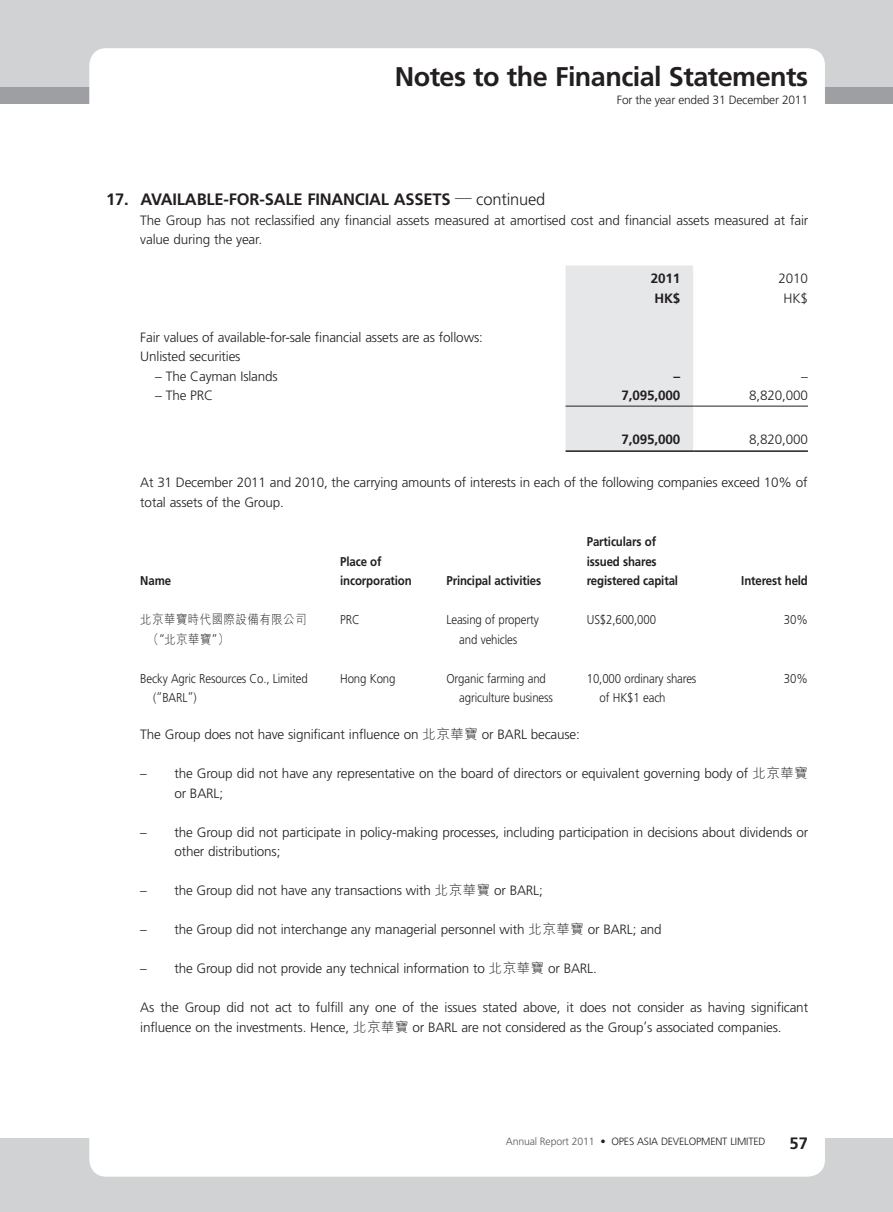
<style>
.page{position:relative;width:893px;height:1212px;background:#fff}
.page>*{position:absolute;margin:0;border:0;box-sizing:border-box;transform-origin:0 0}
.t1{font:700 27px "Frutiger LT Std";letter-spacing:-.02em;color:#231f20}
.Heading_1{font:700 16.5px "Frutiger LT Std";letter-spacing:-.01em;color:#231f20}
.Body_Text{font:300 13.5px/19.5px "Frutiger LT Std";letter-spacing:-.01em;color:#231f20}
.Body_Text-2{font:700 13.5px "Frutiger LT Std";letter-spacing:-.01em;color:#231f20}
.Body_Text-3{font:300 12.75px/19.5px "Frutiger LT Std";letter-spacing:-.01em;color:#231f20;scale:.9 1}
.Body_Text-4{font:700 12.75px "Frutiger LT Std";letter-spacing:-.01em;color:#231f20;scale:.9 1}
.Body_Text-5{font:300 12.75px/19.5px "M Hei HK";letter-spacing:.04em;color:#231f20;scale:.9 1}
.t2{font:300 12px "Frutiger LT Std";letter-spacing:-.02em;color:#231f20}
.t3{font:300 10.5px "Frutiger LT Std";letter-spacing:-.015em;color:#231f20}
.s1{font-family:"M Hei HK";font-weight:300}
.s2{font-weight:300}
.s3{font-family:"Frutiger LT Std"}
.s4{font-family:"M Hei HK"}
.s5{color:#57585a}
</style>
<div class="page">
<div style="left:0;top:86px;width:893px;height:17px;background:#9d9fa2"></div>
<div style="left:0;top:0;width:893px;height:86px;background:#d1d2d4"></div>
<div style="left:89px;top:48px;width:736px;height:77px;background:#fff;border-radius:17px"></div>
<div style="left:0;top:1138px;width:893px;height:74px;background:#d1d2d4"></div>
<div style="left:89px;top:1100px;width:736px;height:76px;background:#fff;border-radius:17px"></div>
<div style="left:566px;top:265px;width:127px;height:185px;background:#e6e7e9"></div>
<hr style="left:566px;top:406px;width:127px;height:1px;background:#231f20">
<hr style="left:693px;top:406px;width:115px;height:1px;background:#231f20">
<hr style="left:566px;top:450px;width:127px;height:2px;background:#231f20">
<hr style="left:693px;top:450px;width:115px;height:2px;background:#231f20">
<h1 class="t1" style="left:395px;top:61px;width:415px">Notes to the Financial Statements</h1>
<p class="t2" style="left:617px;top:93px;width:193px">For the year ended 31 December 2011</p>
<p class="Heading_1" style="left:106px;top:190px;width:440px">17. AVAILABLE-FOR-SALE FINANCIAL ASSETS <span class="s1">—</span> <span class="s2">continued</span></p>
<p class="Body_Text" style="left:140px;top:211px;width:669px">The Group has not reclassified any financial assets measured at amortised cost and financial assets measured at fair value during the year.</p>
<p class="Body_Text-2" style="left:651px;top:271px;width:31px">2011</p>
<p class="Body_Text" style="left:778px;top:269px;width:31px">2010</p>
<p class="Body_Text-2" style="left:654px;top:290px;width:27px">HK$</p>
<p class="Body_Text" style="left:783px;top:289px;width:26px">HK$</p>
<p class="Body_Text" style="left:140px;top:328px;width:344px">Fair values of available-for-sale financial assets are as follows:</p>
<p class="Body_Text" style="left:140px;top:347px;width:102px">Unlisted securities</p>
<p class="Body_Text" style="left:155px;top:367px;width:124px">– The Cayman Islands</p>
<p class="Body_Text-2" style="left:674px;top:368px;width:8px">–</p>
<p class="Body_Text" style="left:801px;top:367px;width:8px">–</p>
<p class="Body_Text" style="left:155px;top:386px;width:59px">– The PRC</p>
<p class="Body_Text-2" style="left:622px;top:388px;width:60px">7,095,000</p>
<p class="Body_Text" style="left:749px;top:386px;width:60px">8,820,000</p>
<p class="Body_Text-2" style="left:622px;top:431px;width:60px">7,095,000</p>
<p class="Body_Text" style="left:749px;top:430px;width:60px">8,820,000</p>
<p class="Body_Text" style="left:140px;top:473px;width:669px">At 31 December 2011 and 2010, the carrying amounts of interests in each of the following companies exceed 10% of total assets of the Group.</p>
<p class="Body_Text-4" style="left:140px;top:573px;width:36px">Name</p>
<p class="Body_Text-4" style="left:340px;top:554px;width:48px">Place of</p>
<p class="Body_Text-4" style="left:340px;top:573px;width:81px">incorporation</p>
<p class="Body_Text-4" style="left:446px;top:573px;width:107px">Principal activities</p>
<p class="Body_Text-4" style="left:587px;top:534px;width:79px">Particulars of</p>
<p class="Body_Text-4" style="left:587px;top:554px;width:79px">issued shares</p>
<p class="Body_Text-4" style="left:587px;top:573px;width:103px">registered capital</p>
<p class="Body_Text-4" style="left:741px;top:573px;width:76px">Interest held</p>
<p class="Body_Text-5" style="left:147px;top:609px;width:179px;text-indent:-7px">北京華寶時代國際設備有限公司（<span class="s3">“</span>北京華寶<span class="s3">”</span>）</p>
<p class="Body_Text-3" style="left:340px;top:610px;width:23px">PRC</p>
<p class="Body_Text-3" style="left:459px;top:610px;width:90px;text-indent:-13px">Leasing of property and vehicles</p>
<p class="Body_Text-3" style="left:587px;top:610px;width:78px">US$2,600,000</p>
<p class="Body_Text-3" style="left:784px;top:610px;width:28px">30%</p>
<p class="Body_Text-3" style="left:153px;top:669px;width:173px;text-indent:-13px">Becky Agric Resources Co., Limited (“BARL”)</p>
<p class="Body_Text-3" style="left:340px;top:669px;width:63px">Hong Kong</p>
<p class="Body_Text-3" style="left:459px;top:669px;width:106px;text-indent:-13px">Organic farming and agriculture business</p>
<p class="Body_Text-3" style="left:600px;top:669px;width:109px;text-indent:-13px">10,000 ordinary shares of HK$1 each</p>
<p class="Body_Text-3" style="left:784px;top:669px;width:28px">30%</p>
<p class="Body_Text" style="left:140px;top:725px;width:441px">The Group does not have significant influence on <span class="s4">北京華寶</span> or BARL because:</p>
<p class="Body_Text" style="left:174px;top:764px;width:635px;text-indent:-34px">– the Group did not have any representative on the board of directors or equivalent governing body of <span class="s4">北京華寶</span>or BARL;</p>
<p class="Body_Text" style="left:174px;top:822px;width:635px;text-indent:-34px">– the Group did not participate in policy-making processes, including participation in decisions about dividends or other distributions;</p>
<p class="Body_Text" style="left:140px;top:881px;width:404px">– the Group did not have any transactions with <span class="s4">北京華寶</span> or BARL;</p>
<p class="Body_Text" style="left:140px;top:920px;width:523px">– the Group did not interchange any managerial personnel with <span class="s4">北京華寶</span> or BARL; and</p>
<p class="Body_Text" style="left:140px;top:959px;width:458px">– the Group did not provide any technical information to <span class="s4">北京華寶</span> or BARL.</p>
<p class="Body_Text" style="left:140px;top:998px;width:669px">As the Group did not act to fulfill any one of the issues stated above, it does not consider as having significant influence on the investments. Hence, <span class="s4">北京華寶</span> or BARL are not considered as the Group’s associated companies.</p>
<p class="t3" style="left:506px;top:1135px;width:261px"><span class="s5">Annual Report 2011</span> • OPES ASIA DEVELOPMENT LIMITED</p>
<p class="Heading_1" style="left:790px;top:1133px;width:20px">57</p>
</div>
